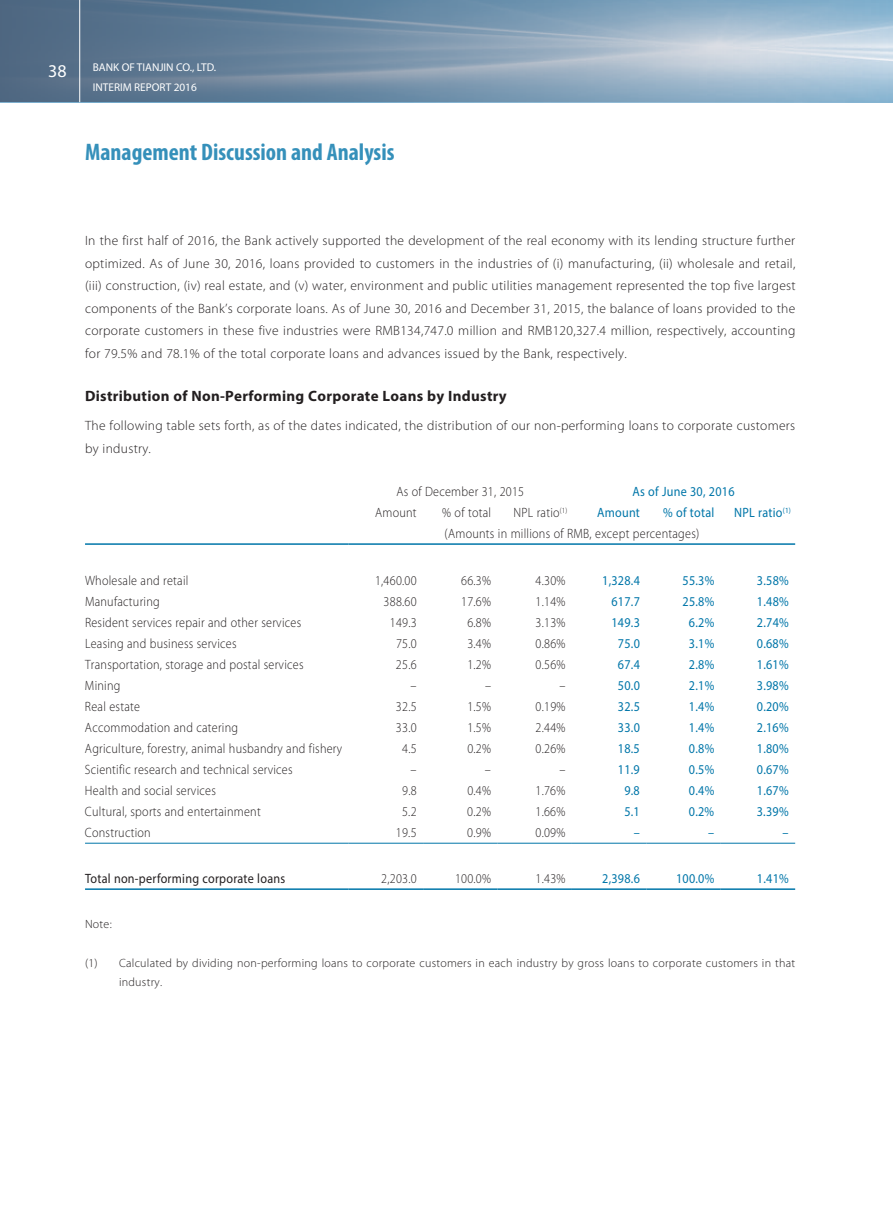
<style>
.page{position:relative;width:893px;height:1212px;background:#fff}
.page>*{position:absolute;margin:0;border:0;box-sizing:border-box;transform-origin:0 0}
.t1{font:700 condensed 24px "Myriad Pro";color:#3590ba}
.t2{font:18px "Myriad Pro";color:#fff}
.t3{font:700 15px "Myriad Pro";letter-spacing:.02em;color:#231f20}
.t4{font:300 13.5px/22.5px "Myriad Pro";letter-spacing:.02em;color:#231f20;text-align:justify}
.t5{font:300 13.5px "Myriad Pro";letter-spacing:.02em;color:#231f20;scale:.9 1}
.t6{font:13.5px "Myriad Pro";letter-spacing:.02em;color:#0076a9;scale:.9 1}
.t7{font:13.5px "Myriad Pro";letter-spacing:.02em;color:#231f20;scale:.9 1}
.t8{font:300 12px/19.5px "Myriad Pro";letter-spacing:.02em;color:#231f20}
.t9{font:11.25px/19.5px "Myriad Pro";color:#fff}
</style>
<div class="page">
<svg style="left:0;top:0;width:892px;height:102px;background:#7f99af"></svg>
<hr style="left:79px;top:0;width:1px;height:102px;background:#fff">
<hr style="left:85px;top:543px;width:264px;height:2px;background:#0076a9">
<hr style="left:349px;top:543px;width:446px;height:2px;background:#0076a9">
<hr style="left:85px;top:843px;width:264px;height:1px;background:#0076a9">
<hr style="left:349px;top:843px;width:74px;height:1px;background:#0076a9">
<hr style="left:423px;top:843px;width:74px;height:1px;background:#0076a9">
<hr style="left:497px;top:843px;width:75px;height:1px;background:#0076a9">
<hr style="left:572px;top:843px;width:74px;height:1px;background:#0076a9">
<hr style="left:646px;top:843px;width:75px;height:1px;background:#0076a9">
<hr style="left:721px;top:843px;width:74px;height:1px;background:#0076a9">
<hr style="left:85px;top:888px;width:264px;height:2px;background:#0076a9">
<hr style="left:349px;top:888px;width:74px;height:2px;background:#0076a9">
<hr style="left:423px;top:888px;width:74px;height:2px;background:#0076a9">
<hr style="left:497px;top:888px;width:75px;height:2px;background:#0076a9">
<hr style="left:572px;top:888px;width:74px;height:2px;background:#0076a9">
<hr style="left:646px;top:888px;width:75px;height:2px;background:#0076a9">
<hr style="left:721px;top:888px;width:74px;height:2px;background:#0076a9">
<h2 class="t2" style="left:48px;top:60px;width:20px">38</h2>
<p class="t9" style="left:93px;top:58px;width:125px">BANK OF TIANJIN CO., LTD.<br>INTERIM REPORT 2016</p>
<h1 class="t1" style="left:85px;top:137px;width:311px">Management Discussion and Analysis</h1>
<p class="t4" style="left:85px;top:230px;width:712px">In the first half of 2016, the Bank actively supported the development of the real economy with its lending structure further optimized. As of June 30, 2016, loans provided to customers in the industries of (i) manufacturing, (ii) wholesale and retail, (iii) construction, (iv) real estate, and (v) water, environment and public utilities management represented the top five largest components of the Bank’s corporate loans. As of June 30, 2016 and December 31, 2015, the balance of loans provided to the corporate customers in these five industries were RMB134,747.0 million and RMB120,327.4 million, respectively, accounting for 79.5% and 78.1% of the total corporate loans and advances issued by the Bank, respectively.</p>
<p class="t3" style="left:85px;top:386px;width:423px">Distribution of Non-Performing Corporate Loans by Industry</p>
<p class="t4" style="left:85px;top:415px;width:712px">The following table sets forth, as of the dates indicated, the distribution of our non-performing loans to corporate customers by industry.</p>
<p class="t5" style="left:396px;top:484px;width:143px">As of December 31, 2015</p>
<p class="t6" style="left:632px;top:483px;width:115px">As of June 30, 2016</p>
<p class="t5" style="left:375px;top:505px;width:48px">Amount</p>
<p class="t5" style="left:442px;top:505px;width:56px">% of total</p>
<p class="t5" style="left:513px;top:505px;width:61px">NPL ratio<sup>(1)</sup></p>
<p class="t6" style="left:597px;top:504px;width:49px">Amount</p>
<p class="t6" style="left:663px;top:504px;width:58px">% of total</p>
<p class="t6" style="left:734px;top:504px;width:64px">NPL ratio<sup>(1)</sup></p>
<p class="t5" style="left:445px;top:526px;width:285px">(Amounts in millions of RMB, except percentages)</p>
<p class="t5" style="left:85px;top:573px;width:116px">Wholesale and retail</p>
<p class="t5" style="left:375px;top:573px;width:48px">1,460.00</p>
<p class="t5" style="left:461px;top:573px;width:35px">66.3%</p>
<p class="t5" style="left:536px;top:573px;width:35px">4.30%</p>
<p class="t6" style="left:602px;top:572px;width:43px">1,328.4</p>
<p class="t6" style="left:682px;top:572px;width:37px">55.3%</p>
<p class="t6" style="left:757px;top:572px;width:37px">3.58%</p>
<p class="t5" style="left:85px;top:594px;width:85px">Manufacturing</p>
<p class="t5" style="left:384px;top:594px;width:38px">388.60</p>
<p class="t5" style="left:461px;top:594px;width:35px">17.6%</p>
<p class="t5" style="left:536px;top:594px;width:35px">1.14%</p>
<p class="t6" style="left:611px;top:593px;width:33px">617.7</p>
<p class="t6" style="left:682px;top:593px;width:37px">25.8%</p>
<p class="t6" style="left:757px;top:593px;width:37px">1.48%</p>
<p class="t5" style="left:85px;top:615px;width:242px">Resident services repair and other services</p>
<p class="t5" style="left:390px;top:615px;width:31px">149.3</p>
<p class="t5" style="left:467px;top:615px;width:28px">6.8%</p>
<p class="t5" style="left:536px;top:615px;width:35px">3.13%</p>
<p class="t6" style="left:611px;top:614px;width:33px">149.3</p>
<p class="t6" style="left:689px;top:614px;width:30px">6.2%</p>
<p class="t6" style="left:757px;top:614px;width:37px">2.74%</p>
<p class="t5" style="left:85px;top:636px;width:170px">Leasing and business services</p>
<p class="t5" style="left:396px;top:636px;width:25px">75.0</p>
<p class="t5" style="left:467px;top:636px;width:28px">3.4%</p>
<p class="t5" style="left:536px;top:636px;width:35px">0.86%</p>
<p class="t6" style="left:618px;top:635px;width:26px">75.0</p>
<p class="t6" style="left:689px;top:635px;width:30px">3.1%</p>
<p class="t6" style="left:757px;top:635px;width:37px">0.68%</p>
<p class="t5" style="left:85px;top:657px;width:244px">Transportation, storage and postal services</p>
<p class="t5" style="left:396px;top:657px;width:25px">25.6</p>
<p class="t5" style="left:467px;top:657px;width:28px">1.2%</p>
<p class="t5" style="left:536px;top:657px;width:35px">0.56%</p>
<p class="t6" style="left:618px;top:656px;width:26px">67.4</p>
<p class="t6" style="left:689px;top:656px;width:30px">2.8%</p>
<p class="t6" style="left:757px;top:656px;width:37px">1.61%</p>
<p class="t5" style="left:85px;top:678px;width:41px">Mining</p>
<p class="t5" style="left:411px;top:678px;width:8px">–</p>
<p class="t5" style="left:485px;top:678px;width:8px">–</p>
<p class="t5" style="left:559px;top:678px;width:8px">–</p>
<p class="t6" style="left:618px;top:677px;width:26px">50.0</p>
<p class="t6" style="left:689px;top:677px;width:30px">2.1%</p>
<p class="t6" style="left:757px;top:677px;width:37px">3.98%</p>
<p class="t5" style="left:85px;top:699px;width:63px">Real estate</p>
<p class="t5" style="left:396px;top:699px;width:25px">32.5</p>
<p class="t5" style="left:467px;top:699px;width:28px">1.5%</p>
<p class="t5" style="left:536px;top:699px;width:35px">0.19%</p>
<p class="t6" style="left:618px;top:698px;width:26px">32.5</p>
<p class="t6" style="left:689px;top:698px;width:30px">1.4%</p>
<p class="t6" style="left:757px;top:698px;width:37px">0.20%</p>
<p class="t5" style="left:85px;top:720px;width:172px">Accommodation and catering</p>
<p class="t5" style="left:396px;top:720px;width:25px">33.0</p>
<p class="t5" style="left:467px;top:720px;width:28px">1.5%</p>
<p class="t5" style="left:536px;top:720px;width:35px">2.44%</p>
<p class="t6" style="left:618px;top:719px;width:26px">33.0</p>
<p class="t6" style="left:689px;top:719px;width:30px">1.4%</p>
<p class="t6" style="left:757px;top:719px;width:37px">2.16%</p>
<p class="t5" style="left:85px;top:741px;width:287px">Agriculture, forestry, animal husbandry and fishery</p>
<p class="t5" style="left:402px;top:741px;width:18px">4.5</p>
<p class="t5" style="left:467px;top:741px;width:28px">0.2%</p>
<p class="t5" style="left:536px;top:741px;width:35px">0.26%</p>
<p class="t6" style="left:618px;top:740px;width:26px">18.5</p>
<p class="t6" style="left:689px;top:740px;width:30px">0.8%</p>
<p class="t6" style="left:757px;top:740px;width:37px">1.80%</p>
<p class="t5" style="left:85px;top:762px;width:232px">Scientific research and technical services</p>
<p class="t5" style="left:411px;top:762px;width:8px">–</p>
<p class="t5" style="left:485px;top:762px;width:8px">–</p>
<p class="t5" style="left:559px;top:762px;width:8px">–</p>
<p class="t6" style="left:618px;top:761px;width:26px">11.9</p>
<p class="t6" style="left:689px;top:761px;width:30px">0.5%</p>
<p class="t6" style="left:757px;top:761px;width:37px">0.67%</p>
<p class="t5" style="left:85px;top:783px;width:147px">Health and social services</p>
<p class="t5" style="left:402px;top:783px;width:18px">9.8</p>
<p class="t5" style="left:467px;top:783px;width:28px">0.4%</p>
<p class="t5" style="left:536px;top:783px;width:35px">1.76%</p>
<p class="t6" style="left:624px;top:782px;width:19px">9.8</p>
<p class="t6" style="left:689px;top:782px;width:30px">0.4%</p>
<p class="t6" style="left:757px;top:782px;width:37px">1.67%</p>
<p class="t5" style="left:85px;top:804px;width:197px">Cultural, sports and entertainment</p>
<p class="t5" style="left:402px;top:804px;width:18px">5.2</p>
<p class="t5" style="left:467px;top:804px;width:28px">0.2%</p>
<p class="t5" style="left:535px;top:804px;width:35px">1.66%</p>
<p class="t6" style="left:624px;top:803px;width:19px">5.1</p>
<p class="t6" style="left:689px;top:803px;width:30px">0.2%</p>
<p class="t6" style="left:757px;top:803px;width:37px">3.39%</p>
<p class="t5" style="left:85px;top:825px;width:75px">Construction</p>
<p class="t5" style="left:396px;top:825px;width:25px">19.5</p>
<p class="t5" style="left:467px;top:825px;width:28px">0.9%</p>
<p class="t5" style="left:535px;top:825px;width:35px">0.09%</p>
<p class="t6" style="left:634px;top:824px;width:8px">–</p>
<p class="t6" style="left:708px;top:824px;width:8px">–</p>
<p class="t6" style="left:783px;top:824px;width:8px">–</p>
<p class="t7" style="left:85px;top:870px;width:224px">Total non-performing corporate loans</p>
<p class="t5" style="left:381px;top:871px;width:41px">2,203.0</p>
<p class="t5" style="left:455px;top:871px;width:42px">100.0%</p>
<p class="t5" style="left:536px;top:871px;width:35px">1.43%</p>
<p class="t6" style="left:602px;top:870px;width:43px">2,398.6</p>
<p class="t6" style="left:676px;top:870px;width:44px">100.0%</p>
<p class="t6" style="left:757px;top:870px;width:37px">1.41%</p>
<p class="t8" style="left:85px;top:914px;width:28px">Note:</p>
<p class="t8" style="left:119px;top:953px;width:678px;text-indent:-34px">(1) Calculated by dividing non-performing loans to corporate customers in each industry by gross loans to corporate customers in that industry.</p>
</div>
